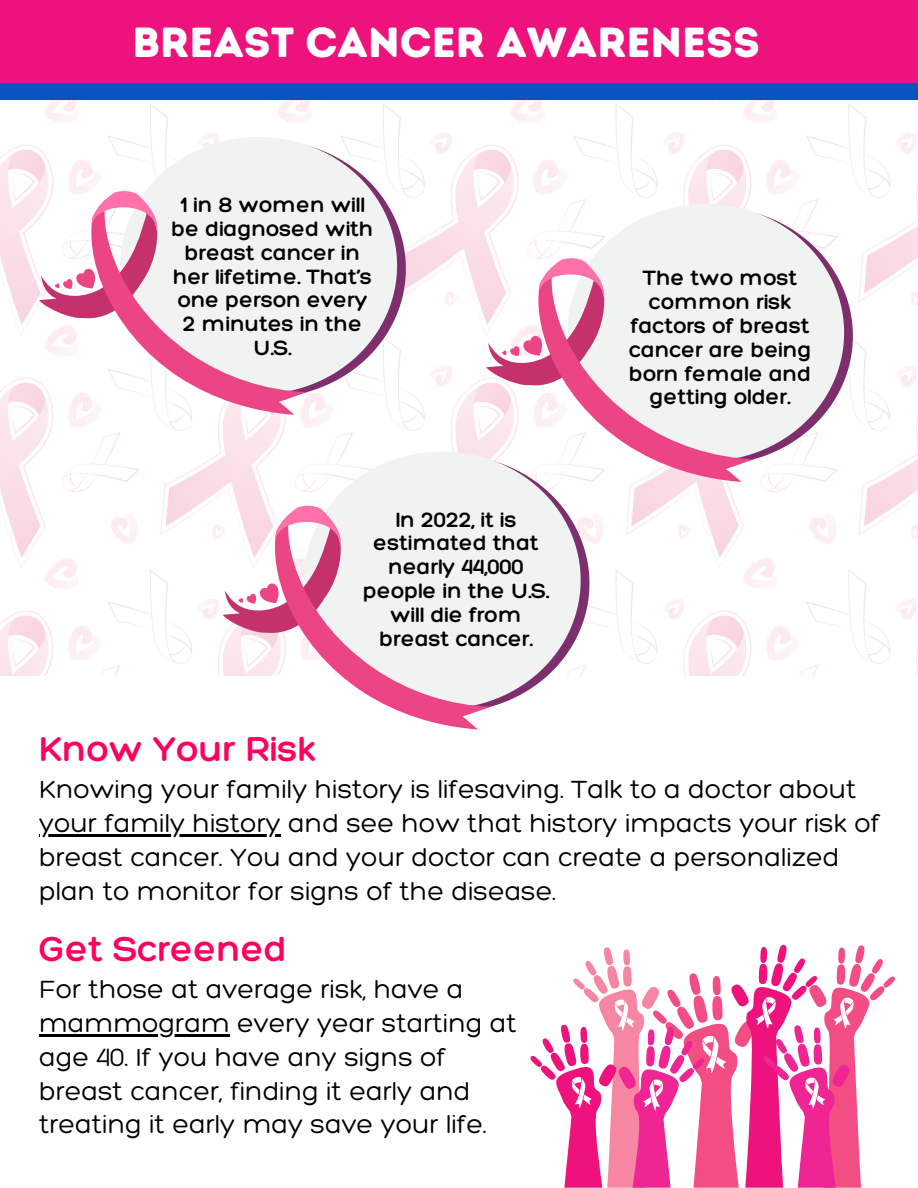
<style>
.page{position:relative;width:918px;height:1188px;background:#fff}
.page>*{position:absolute;margin:0;border:0;box-sizing:border-box;transform-origin:0 0}
.t1{font:42px "Intro Rust Base";color:#fff}
.t2{font:300 37.5px "Hero";color:#ff005f}
.t3{font:300 27px/33.8px "Hero";color:#000}
.t4{font:300 22.5px/23.9px "Hero";color:#000;text-align:center}
</style>
<div class="page">
<img style="left:0;top:100px;width:917px;height:576px">
<div style="left:0;top:0;width:918px;height:92px;background:#ed127c"></div>
<svg style="left:530px;top:944px;width:365px;height:244px"></svg>
<svg style="left:581px;top:482px;width:8px;height:194px"></svg>
<svg style="left:304px;top:452px;width:277px;height:255px;fill:#f1f2f2"></svg>
<svg style="left:274px;top:514px;width:217px;height:215px;fill:#f1f2f2"></svg>
<svg style="left:223px;top:505px;width:120px;height:128px"></svg>
<hr style="left:39px;top:834px;width:242px;height:3px;background:#000">
<svg style="left:307px;top:140px;width:99px;height:257px"></svg>
<svg style="left:120px;top:137px;width:277px;height:257px;fill:#f1f2f2"></svg>
<svg style="left:90px;top:199px;width:217px;height:216px;fill:#f1f2f2"></svg>
<svg style="left:39px;top:190px;width:121px;height:128px"></svg>
<svg style="left:754px;top:207px;width:99px;height:258px"></svg>
<svg style="left:567px;top:204px;width:277px;height:257px;fill:#f1f2f2"></svg>
<svg style="left:537px;top:266px;width:217px;height:216px;fill:#f1f2f2"></svg>
<svg style="left:486px;top:257px;width:121px;height:128px"></svg>
<hr style="left:39px;top:1034px;width:191px;height:3px;background:#000">
<div style="left:0;top:83px;width:918px;height:17px;background:#0b53c2"></div>
<p class="t1" style="left:133px;top:17px;width:629px">BREAST CANCER AWARENESS</p>
<p class="t4" style="left:172px;top:192px;width:204px">1 in 8 women will be diagnosed with breast cancer in her lifetime. That’s one person every<br>2 minutes in the<br>U.S.</p>
<p class="t4" style="left:363px;top:507px;width:188px">In 2022, it is estimated that nearly 44,000 people in the U.S. will die from breast cancer.</p>
<p class="t4" style="left:629px;top:265px;width:184px">The two most common risk factors of breast cancer are being born female and getting older.</p>
<p class="t2" style="left:39px;top:726px;width:279px">Know Your Risk</p>
<p class="t3" style="left:39px;top:772px;width:843px">Knowing your family history is lifesaving. Talk to a doctor about your family history and see how that history impacts your risk of breast cancer. You and your doctor can create a personalized plan to monitor for signs of the disease.</p>
<p class="t2" style="left:39px;top:926px;width:250px">Get Screened</p>
<p class="t3" style="left:39px;top:972px;width:479px">For those at average risk, have a mammogram every year starting at age 40. If you have any signs of breast cancer, finding it early and treating it early may save your life.</p>
</div>
